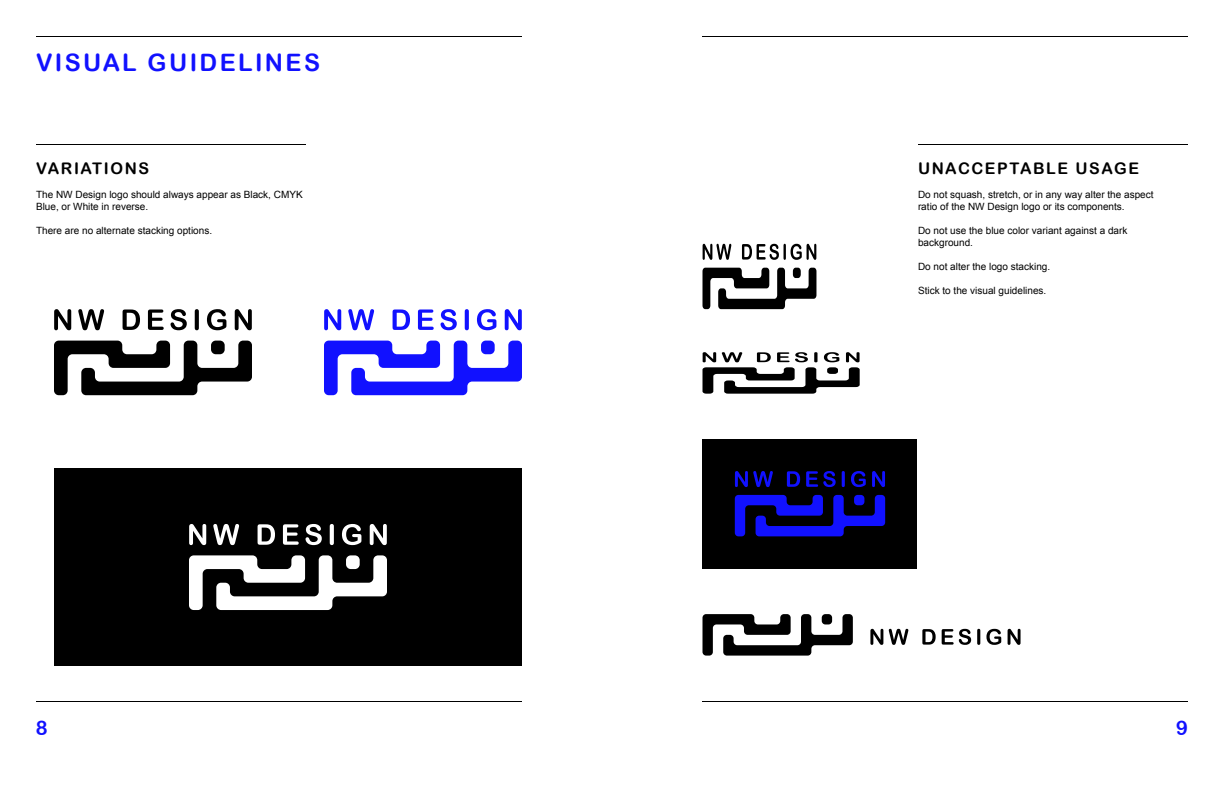
<style>
.page{position:relative;width:1224px;height:792px;background:#fff}
.page>*{position:absolute;margin:0;border:0;box-sizing:border-box;transform-origin:0 0}
.t1{font:24px "Arial Rounded MT Bold";letter-spacing:.1em;color:#11f}
.t2{font:20px "Arial Rounded MT Bold";color:#11f}
.t3{font:16px "Arial Rounded MT Bold";letter-spacing:.1em;color:#000}
.t4{font:10px/12px "Arial";color:#000}
</style>
<div class="page">
<hr style="left:702px;top:701px;width:486px;height:1px;background:#000">
<hr style="left:702px;top:36px;width:486px;height:1px;background:#000">
<hr style="left:36px;top:701px;width:486px;height:1px;background:#000">
<hr style="left:36px;top:36px;width:486px;height:1px;background:#000">
<div style="left:702px;top:439px;width:216px;height:130px;background:#000"></div>
<hr style="left:36px;top:144px;width:270px;height:1px;background:#000">
<hr style="left:918px;top:144px;width:270px;height:1px;background:#000">
<svg style="left:54px;top:341px;width:198px;height:54px"></svg>
<svg style="left:54px;top:309px;width:17px;height:21px"></svg>
<svg style="left:78px;top:309px;width:26px;height:21px"></svg>
<svg style="left:123px;top:309px;width:17px;height:21px"></svg>
<svg style="left:148px;top:309px;width:16px;height:21px"></svg>
<svg style="left:171px;top:309px;width:16px;height:21px"></svg>
<svg style="left:195px;top:309px;width:4px;height:21px"></svg>
<svg style="left:207px;top:309px;width:19px;height:21px"></svg>
<svg style="left:235px;top:309px;width:17px;height:21px"></svg>
<svg style="left:324px;top:341px;width:198px;height:54px"></svg>
<svg style="left:324px;top:309px;width:17px;height:21px"></svg>
<svg style="left:348px;top:309px;width:26px;height:21px"></svg>
<svg style="left:393px;top:309px;width:17px;height:21px"></svg>
<svg style="left:418px;top:309px;width:16px;height:21px"></svg>
<svg style="left:441px;top:309px;width:16px;height:21px"></svg>
<svg style="left:465px;top:309px;width:4px;height:21px"></svg>
<svg style="left:477px;top:309px;width:19px;height:21px"></svg>
<svg style="left:505px;top:309px;width:17px;height:21px"></svg>
<div style="left:54px;top:468px;width:468px;height:198px;background:#000"></div>
<svg style="left:189px;top:555px;width:198px;height:55px"></svg>
<svg style="left:189px;top:524px;width:17px;height:21px"></svg>
<svg style="left:213px;top:524px;width:26px;height:21px"></svg>
<svg style="left:258px;top:524px;width:17px;height:21px"></svg>
<svg style="left:283px;top:524px;width:16px;height:21px"></svg>
<svg style="left:306px;top:524px;width:16px;height:21px"></svg>
<svg style="left:330px;top:524px;width:4px;height:21px"></svg>
<svg style="left:342px;top:524px;width:19px;height:21px"></svg>
<svg style="left:370px;top:524px;width:17px;height:21px"></svg>
<svg style="left:735px;top:495px;width:150px;height:41px"></svg>
<svg style="left:735px;top:471px;width:38px;height:16px"></svg>
<svg style="left:787px;top:471px;width:13px;height:16px"></svg>
<svg style="left:806px;top:471px;width:30px;height:16px"></svg>
<svg style="left:842px;top:471px;width:3px;height:16px"></svg>
<svg style="left:851px;top:471px;width:15px;height:16px"></svg>
<svg style="left:872px;top:471px;width:13px;height:16px"></svg>
<svg style="left:703px;top:268px;width:113px;height:41px"></svg>
<svg style="left:703px;top:244px;width:28px;height:16px"></svg>
<svg style="left:742px;top:244px;width:74px;height:16px"></svg>
<svg style="left:702px;top:352px;width:158px;height:42px"></svg>
<svg style="left:703px;top:614px;width:150px;height:42px"></svg>
<svg style="left:870px;top:629px;width:13px;height:16px"></svg>
<svg style="left:889px;top:629px;width:19px;height:16px"></svg>
<svg style="left:922px;top:629px;width:14px;height:16px"></svg>
<svg style="left:942px;top:629px;width:29px;height:16px"></svg>
<svg style="left:977px;top:629px;width:3px;height:16px"></svg>
<svg style="left:986px;top:629px;width:15px;height:16px"></svg>
<svg style="left:1008px;top:629px;width:13px;height:16px"></svg>
<h1 class="t1" style="left:36px;top:49px;width:286px">VISUAL GUIDELINES</h1>
<h3 class="t3" style="left:36px;top:159px;width:115px">VARIATIONS</h3>
<p class="t4" style="left:36px;top:188px;width:268px">The NW Design logo should always appear as Black, CMYK<br>Blue, or White in reverse.</p>
<p class="t4" style="left:36px;top:224px;width:178px">There are no alternate stacking options.</p>
<h3 class="t3" style="left:918px;top:159px;width:223px">UNACCEPTABLE USAGE</h3>
<p class="t4" style="left:918px;top:188px;width:237px">Do not squash, stretch, or in any way alter the aspect ratio of the NW Design logo or its components.</p>
<p class="t4" style="left:918px;top:224px;width:211px">Do not use the blue color variant against a dark background.</p>
<p class="t4" style="left:918px;top:260px;width:134px">Do not alter the logo stacking.</p>
<p class="t4" style="left:918px;top:284px;width:130px">Stick to the visual guidelines.</p>
<h2 class="t2" style="left:36px;top:716px;width:13px">8</h2>
<h2 class="t2" style="left:1176px;top:716px;width:13px">9</h2>
</div>
